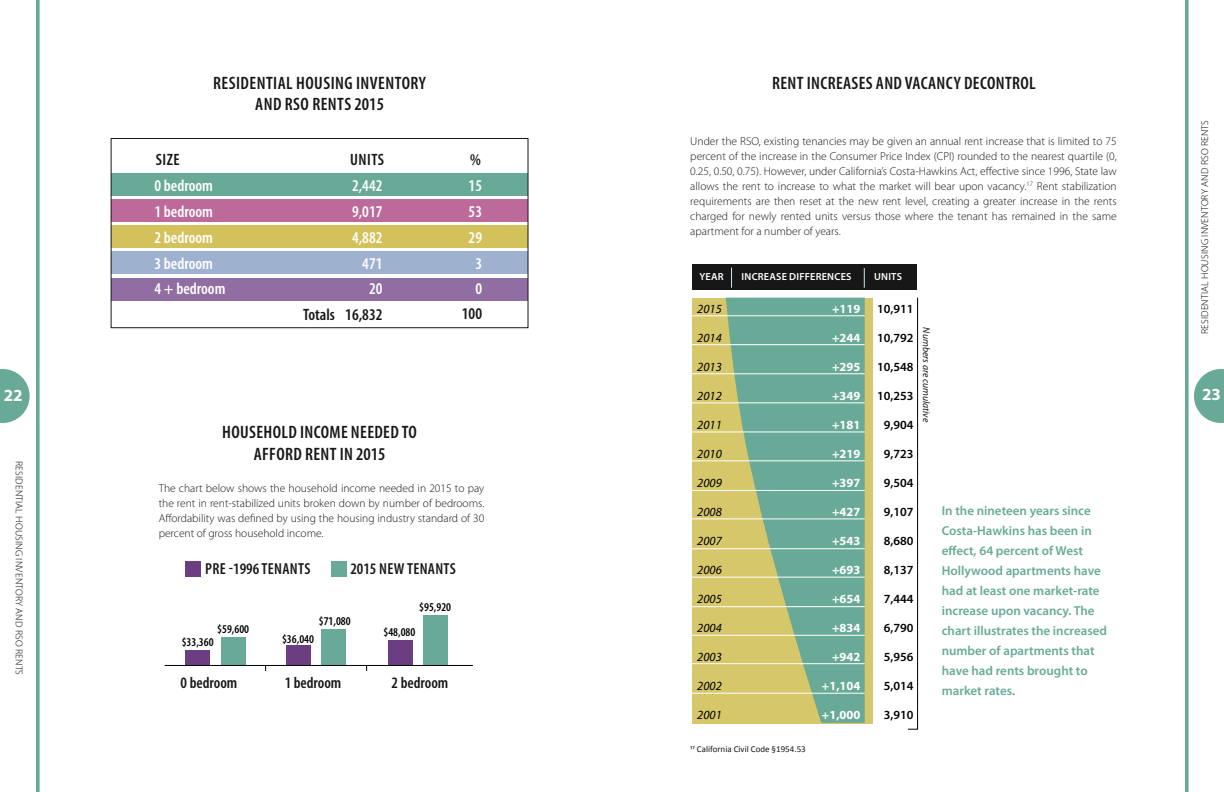
<style>
.page{position:relative;width:1224px;height:792px;background:#fff}
.page>*{position:absolute;margin:0;border:0;box-sizing:border-box;transform-origin:0 0}
.t1{font:600 condensed 18px/21.6px "Myriad Pro";letter-spacing:.02em;color:#171717;text-align:center}
.t2{font:700 17px "Myriad Pro";color:#fff}
.t3{font:600 condensed 16.5px/25.7px "Myriad Pro";color:#fff}
.t4{font:600 condensed 16.5px "Myriad Pro";color:#171717}
.t5{font:600 condensed 16px "Myriad Pro";letter-spacing:.02em;color:#171717}
.t6{font:600 condensed 16px "Myriad Pro";color:#171717}
.t7{font:600 13px/20px "Myriad Pro";color:#68aa97}
.t8{font:600 12.5px "Myriad Pro";color:#000}
.t9{font:700 12.5px "Myriad Pro";color:#fff}
.t10{font:italic 12.5px "Myriad Pro";color:#000}
.t11{font:600 condensed 12px "Myriad Pro";color:#000}
.t12{font:300 11.5px/15px "Myriad Pro";color:#171717;text-align:justify}
.t13{font:600 10.3px "Myriad Pro";letter-spacing:.02em;color:#fff}
.t14{font:300 10px "Myriad Pro";letter-spacing:.02em;color:#000}
.t15{font:italic 9.7px "Myriad Pro";color:#171717}
.t16{font:9px "Calibri";color:#171717}
</style>
<div class="page">
<svg style="left:0;top:369px;width:30px;height:54px"></svg>
<svg style="left:1194px;top:369px;width:30px;height:54px"></svg>
<div style="left:111px;top:199px;width:417px;height:23px;background:#bc6a99"></div>
<div style="left:111px;top:226px;width:417px;height:22px;background:#d3c15b"></div>
<div style="left:111px;top:252px;width:417px;height:22px;background:#9eb1cf"></div>
<div style="left:111px;top:278px;width:417px;height:22px;background:#906ea1"></div>
<div style="left:111px;top:173px;width:417px;height:23px;background:#68aa97"></div>
<div style="left:111px;top:138px;width:417px;height:190px;border:1px solid #171717"></div>
<div style="left:186px;top:562px;width:15px;height:15px;background:#6b3e81"></div>
<div style="left:331px;top:562px;width:15px;height:15px;background:#68aa97"></div>
<div style="left:185px;top:650px;width:25px;height:15px;background:#6b3e81"></div>
<div style="left:286px;top:646px;width:25px;height:19px;background:#6b3e81"></div>
<div style="left:388px;top:640px;width:24px;height:26px;background:#6b3e81"></div>
<div style="left:221px;top:637px;width:25px;height:28px;background:#68aa97"></div>
<div style="left:321px;top:629px;width:25px;height:36px;background:#68aa97"></div>
<div style="left:423px;top:615px;width:25px;height:51px;background:#68aa97"></div>
<hr style="left:165px;top:665px;width:308px;height:1px;background:#000">
<div style="left:692px;top:265px;width:225px;height:25px;background:#171717"></div>
<div style="left:692px;top:298px;width:180px;height:425px;background:#d7c76b"></div>
<svg style="left:726px;top:298px;width:139px;height:425px;fill:#68aa97"></svg>
<hr style="left:689px;top:490px;width:176px;height:1px;background:#fff">
<hr style="left:689px;top:577px;width:176px;height:1px;background:#fff">
<hr style="left:687px;top:663px;width:178px;height:1px;background:#fff">
<hr style="left:689px;top:693px;width:176px;height:1px;background:#fff">
<hr style="left:689px;top:461px;width:176px;height:1px;background:#fff">
<hr style="left:689px;top:548px;width:176px;height:1px;background:#fff">
<hr style="left:689px;top:635px;width:176px;height:1px;background:#fff">
<hr style="left:689px;top:403px;width:176px;height:1px;background:#fff">
<hr style="left:689px;top:374px;width:176px;height:1px;background:#fff">
<hr style="left:689px;top:344px;width:176px;height:1px;background:#fff">
<hr style="left:689px;top:316px;width:176px;height:1px;background:#fff">
<hr style="left:689px;top:432px;width:176px;height:1px;background:#fff">
<hr style="left:687px;top:519px;width:178px;height:1px;background:#fff">
<hr style="left:687px;top:606px;width:178px;height:1px;background:#fff">
<svg style="left:907px;top:297px;width:11px;height:433px"></svg>
<svg style="left:731px;top:268px;width:1px;height:20px"></svg>
<svg style="left:864px;top:268px;width:1px;height:20px"></svg>
<svg style="left:1185px;top:0;width:4px;height:792px;background:#77b2a1"></svg>
<svg style="left:36px;top:0;width:4px;height:792px;background:#77b2a1"></svg>
<h1 class="t1" style="left:213px;top:72px;width:214px">RESIDENTIAL HOUSING INVENTORY<br>AND RSO RENTS 2015</h1>
<h1 class="t1" style="left:772px;top:72px;width:265px">RENT INCREASES AND VACANCY DECONTROL</h1>
<p class="t14" style="left:1199px;top:334px;width:216px;rotate:-90deg">RESIDENTIAL HOUSING INVENTORY AND RSO RENTS</p>
<p class="t12" style="left:690px;top:134px;width:428px">Under the RSO, existing tenancies may be given an annual rent increase that is limited to 75 percent of the increase in the Consumer Price Index (CPI) rounded to the nearest quartile (0, 0.25, 0.50, 0.75). However, under California’s Costa-Hawkins Act, effective since 1996, State law allows the rent to increase to what the market will bear upon vacancy.<sup>17</sup> Rent stabilization requirements are then reset at the new rent level, creating a greater increase in the rents charged for newly rented units versus those where the tenant has remained in the same apartment for a number of years.</p>
<h3 class="t4" style="left:156px;top:150px;width:25px">SIZE</h3>
<h3 class="t4" style="left:350px;top:150px;width:36px">UNITS</h3>
<h3 class="t4" style="left:470px;top:150px;width:12px">%</h3>
<h3 class="t3" style="left:155px;top:173px;width:72px">0 bedroom<br>1 bedroom<br>2 bedroom<br>3 bedroom<br>4 + bedroom</h3>
<h3 class="t3" style="left:352px;top:173px;width:32px;text-align:right">2,442<br>9,017<br>4,882<br>471<br>20</h3>
<h3 class="t4" style="left:303px;top:306px;width:81px">Totals 16,832</h3>
<h3 class="t3" style="left:469px;top:173px;width:15px;text-align:center">15<br>53<br>29<br>3<br>0</h3>
<h3 class="t4" style="left:462px;top:305px;width:22px">100</h3>
<p class="t13" style="left:700px;top:270px;width:26px">YEAR</p>
<p class="t13" style="left:742px;top:270px;width:111px">INCREASE DIFFERENCES</p>
<p class="t13" style="left:874px;top:270px;width:29px">UNITS</p>
<p class="t10" style="left:697px;top:301px;width:26px">2015</p>
<p class="t10" style="left:697px;top:330px;width:26px">2014</p>
<p class="t10" style="left:697px;top:359px;width:26px">2013</p>
<p class="t10" style="left:697px;top:388px;width:26px">2012</p>
<p class="t10" style="left:697px;top:417px;width:26px">2011</p>
<p class="t10" style="left:697px;top:446px;width:26px">2010</p>
<p class="t10" style="left:697px;top:475px;width:26px">2009</p>
<p class="t10" style="left:697px;top:504px;width:26px">2008</p>
<p class="t10" style="left:697px;top:533px;width:26px">2007</p>
<p class="t10" style="left:697px;top:562px;width:26px">2006</p>
<p class="t10" style="left:697px;top:591px;width:26px">2005</p>
<p class="t10" style="left:697px;top:620px;width:26px">2004</p>
<p class="t10" style="left:697px;top:649px;width:26px">2003</p>
<p class="t10" style="left:697px;top:678px;width:26px">2002</p>
<p class="t10" style="left:697px;top:707px;width:26px">2001</p>
<p class="t9" style="left:832px;top:301px;width:30px">+119</p>
<p class="t9" style="left:832px;top:330px;width:30px">+244</p>
<p class="t9" style="left:832px;top:359px;width:30px">+295</p>
<p class="t9" style="left:832px;top:389px;width:30px">+349</p>
<p class="t9" style="left:832px;top:418px;width:30px">+181</p>
<p class="t9" style="left:832px;top:447px;width:30px">+219</p>
<p class="t9" style="left:832px;top:476px;width:30px">+397</p>
<p class="t9" style="left:832px;top:505px;width:30px">+427</p>
<p class="t9" style="left:832px;top:534px;width:30px">+543</p>
<p class="t9" style="left:832px;top:563px;width:30px">+693</p>
<p class="t9" style="left:832px;top:592px;width:30px">+654</p>
<p class="t9" style="left:832px;top:621px;width:30px">+834</p>
<p class="t9" style="left:832px;top:650px;width:30px">+942</p>
<p class="t9" style="left:822px;top:679px;width:40px">+1,104</p>
<p class="t9" style="left:822px;top:708px;width:40px">+1,000</p>
<p class="t8" style="left:877px;top:300px;width:38px">10,911</p>
<p class="t8" style="left:877px;top:329px;width:38px">10,792</p>
<p class="t8" style="left:877px;top:359px;width:38px">10,548</p>
<p class="t8" style="left:877px;top:388px;width:38px">10,253</p>
<p class="t8" style="left:884px;top:417px;width:31px">9,904</p>
<p class="t8" style="left:884px;top:446px;width:31px">9,723</p>
<p class="t8" style="left:884px;top:475px;width:31px">9,504</p>
<p class="t8" style="left:884px;top:504px;width:31px">9,107</p>
<p class="t8" style="left:884px;top:533px;width:31px">8,680</p>
<p class="t8" style="left:884px;top:562px;width:31px">8,137</p>
<p class="t8" style="left:884px;top:591px;width:31px">7,444</p>
<p class="t8" style="left:884px;top:620px;width:31px">6,790</p>
<p class="t8" style="left:884px;top:649px;width:31px">5,956</p>
<p class="t8" style="left:884px;top:678px;width:31px">5,014</p>
<p class="t8" style="left:884px;top:707px;width:31px">3,910</p>
<p class="t15" style="left:932px;top:327px;width:96px;rotate:90deg">Numbers are cumulative</p>
<h2 class="t2" style="left:4px;top:385px;width:20px">22</h2>
<h2 class="t2" style="left:1202px;top:384px;width:20px">23</h2>
<h1 class="t1" style="left:222px;top:422px;width:196px">HOUSEHOLD INCOME NEEDED TO<br>AFFORD RENT IN 2015</h1>
<p class="t14" style="left:25px;top:461px;width:216px;rotate:90deg">RESIDENTIAL HOUSING INVENTORY AND RSO RENTS</p>
<p class="t12" style="left:159px;top:480px;width:327px">The chart below shows the household income needed in 2015 to pay the rent in rent-stabilized units broken down by number of bedrooms.<br>Affordability was defined by using the housing industry standard of 30 percent of gross household income.</p>
<p class="t7" style="left:942px;top:500px;width:167px">In the nineteen years since<br>Costa-Hawkins has been in effect, 64 percent of West<br>Hollywood apartments have had at least one market-rate increase upon vacancy. The chart illustrates the increased number of apartments that have had rents brought to market rates.</p>
<h3 class="t5" style="left:205px;top:560px;width:107px">PRE -1996 TENANTS</h3>
<h3 class="t5" style="left:350px;top:560px;width:107px">2015 NEW TENANTS</h3>
<p class="t11" style="left:419px;top:600px;width:33px">$95,920</p>
<p class="t11" style="left:319px;top:614px;width:33px">$71,080</p>
<p class="t11" style="left:217px;top:623px;width:33px">$59,600</p>
<p class="t11" style="left:383px;top:626px;width:33px">$48,080</p>
<p class="t11" style="left:182px;top:635px;width:33px">$33,360</p>
<p class="t11" style="left:282px;top:632px;width:33px">$36,040</p>
<h3 class="t6" style="left:181px;top:674px;width:58px">0 bedroom</h3>
<h3 class="t6" style="left:285px;top:674px;width:58px">1 bedroom</h3>
<h3 class="t6" style="left:392px;top:674px;width:58px">2 bedroom</h3>
<p class="t16" style="left:690px;top:743px;width:117px">17 California Civil Code §1954.53</p>
</div>
